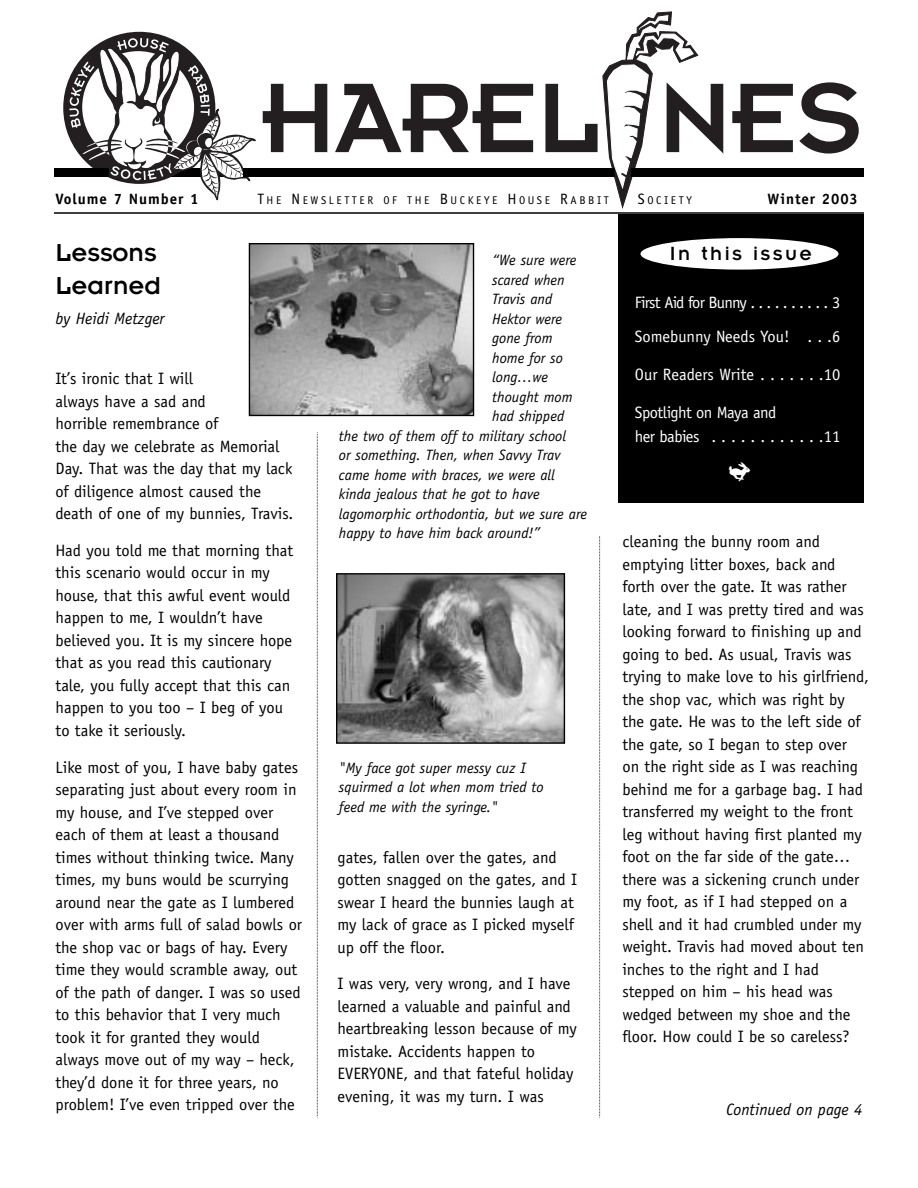
<style>
.page{position:relative;width:918px;height:1188px;background:#fff}
.page>*{position:absolute;margin:0;border:0;box-sizing:border-box;transform-origin:0 0}
.t1{font:36px "Zeal";color:#fff}
.t2{font:27px/33px "Insignia";color:#000}
.t3{font:21px "Insignia";letter-spacing:.12em;color:#000}
.t4{font:16.5px/22.5px "Officina Sans";color:#000}
.t5{font:16.5px/33.6px "Officina Sans";letter-spacing:-.03em;color:#fff}
.t6{font:italic 16.5px "Officina Sans";color:#000}
.t7{font:16.5px "Officina Sans";color:#fff}
.t8{font:italic 15px/19.5px "Officina Sans";color:#000}
.t9{font:700 15px "Officina Sans";letter-spacing:.06em;color:#000}
.t10{font:11.25px "Officina Sans";letter-spacing:.235em;color:#000}
.s1{font-size:15px}
</style>
<div class="page">
<hr style="left:54px;top:212px;width:810px;height:2px;background:#000">
<div style="left:618px;top:214px;width:245px;height:289px;background:#000"></div>
<div style="left:641px;top:238px;width:198px;height:32px;background:#fff;border-radius:50%"></div>
<svg style="left:599px;top:536px;width:1px;height:582px"></svg>
<svg style="left:317px;top:432px;width:1px;height:686px"></svg>
<svg style="left:63px;top:32px;width:193px;height:169px"></svg>
<svg style="left:263px;top:84px;width:64px;height:68px"></svg>
<svg style="left:335px;top:84px;width:198px;height:68px"></svg>
<svg style="left:732px;top:84px;width:61px;height:68px"></svg>
<svg style="left:799px;top:82px;width:60px;height:72px"></svg>
<svg style="left:545px;top:11px;width:178px;height:197px"></svg>
<div style="left:631px;top:168px;width:233px;height:9px;background:#000"></div>
<div style="left:243px;top:168px;width:372px;height:9px;background:#000"></div>
<div style="left:54px;top:168px;width:55px;height:9px;background:#000"></div>
<img style="left:251px;top:245px;width:221px;height:169px">
<div style="left:249px;top:243px;width:225px;height:173px;border:1px solid #000"></div>
<img style="left:338px;top:575px;width:225px;height:167px">
<div style="left:336px;top:573px;width:229px;height:171px;border:1px solid #000"></div>
<p class="t9" style="left:56px;top:193px;width:144px">Volume 7 Number 1</p>
<p class="t10" style="left:257px;top:196px;width:353px"><span class="s1">T</span>HE <span class="s1">N</span>EWSLETTER OF THE <span class="s1">B</span>UCKEYE <span class="s1">H</span>OUSE <span class="s1">R</span>ABBIT</p>
<p class="t10" style="left:638px;top:196px;width:55px"><span class="s1">S</span>OCIETY</p>
<p class="t9" style="left:768px;top:193px;width:92px">Winter 2003</p>
<h2 class="t2" style="left:56px;top:239px;width:107px">Lessons<br>Learned</h2>
<p class="t6" style="left:56px;top:312px;width:111px">by Heidi Metzger</p>
<p class="t4" style="left:56px;top:369px;width:239px">It’s ironic that I will<br>always have a sad and<br>horrible remembrance of<br>the day we celebrate as Memorial<br>Day. That was the day that my lack of diligence almost caused the death of one of my bunnies, Travis.</p>
<p class="t4" style="left:56px;top:540px;width:239px">Had you told me that morning that this scenario would occur in my house, that this awful event would happen to me, I wouldn’t have believed you. It is my sincere hope that as you read this cautionary tale, you fully accept that this can happen to you too – I beg of you to take it seriously.</p>
<p class="t4" style="left:56px;top:757px;width:248px">Like most of you, I have baby gates separating just about every room in my house, and I’ve stepped over each of them at least a thousand times without thinking twice. Many times, my buns would be scurrying around near the gate as I lumbered over with arms full of salad bowls or the shop vac or bags of hay. Every time they would scramble away, out of the path of danger. I was so used to this behavior that I very much took it for granted they would always move out of my way – heck, they’d done it for three years, no problem! I’ve even tripped over the</p>
<p class="t8" style="left:492px;top:252px;width:86px">“We sure were</p>
<p class="t8" style="left:492px;top:271px;width:74px">scared when</p>
<p class="t8" style="left:492px;top:291px;width:62px">Travis and</p>
<p class="t8" style="left:492px;top:310px;width:72px">Hektor were</p>
<p class="t8" style="left:492px;top:330px;width:62px">gone from</p>
<p class="t8" style="left:492px;top:349px;width:72px">home for so</p>
<p class="t8" style="left:492px;top:369px;width:58px">long…we</p>
<p class="t8" style="left:492px;top:388px;width:82px">thought mom</p>
<p class="t8" style="left:492px;top:408px;width:74px">had shipped</p>
<p class="t8" style="left:339px;top:427px;width:229px">the two of them off to military school</p>
<p class="t8" style="left:339px;top:447px;width:223px">or something. Then, when Savvy Trav</p>
<p class="t8" style="left:339px;top:466px;width:217px">came home with braces, we were all</p>
<p class="t8" style="left:339px;top:486px;width:202px">kinda jealous that he got to have</p>
<p class="t8" style="left:339px;top:505px;width:250px">lagomorphic orthodontia, but we sure are</p>
<p class="t8" style="left:339px;top:525px;width:203px">happy to have him back around!”</p>
<p class="t8" style="left:339px;top:759px;width:206px">"My face got super messy cuz I squirmed a lot when mom tried to feed me with the syringe."</p>
<p class="t4" style="left:337px;top:847px;width:241px">gates, fallen over the gates, and gotten snagged on the gates, and I swear I heard the bunnies laugh at my lack of grace as I picked myself up off the floor.</p>
<p class="t4" style="left:337px;top:974px;width:241px">I was very, very wrong, and I have learned a valuable and painful and heartbreaking lesson because of my mistake. Accidents happen to<br>EVERYONE, and that fateful holiday evening, it was my turn. I was</p>
<p class="t3" style="left:670px;top:247px;width:144px">In this issue</p>
<p class="t5" style="left:635px;top:287px;width:207px">First Aid for Bunny . . . . . . . . . . 3<br>Somebunny Needs You! . . .6</p>
<p class="t7" style="left:635px;top:368px;width:207px">Our Readers Write . . . . . . .10</p>
<p class="t5" style="left:635px;top:402px;width:207px;line-height:24px">Spotlight on Maya and<br>her babies . . . . . . . . . . . .11</p>
<h1 class="t1" style="left:722px;top:449px;width:37px">÷</h1>
<p class="t4" style="left:622px;top:532px;width:248px">cleaning the bunny room and emptying litter boxes, back and forth over the gate. It was rather late, and I was pretty tired and was looking forward to finishing up and going to bed. As usual, Travis was trying to make love to his girlfriend, the shop vac, which was right by the gate. He was to the left side of the gate, so I began to step over<br>on the right side as I was reaching behind me for a garbage bag. I had transferred my weight to the front leg without having first planted my foot on the far side of the gate… there was a sickening crunch under my foot, as if I had stepped on a shell and it had crumbled under my weight. Travis had moved about ten inches to the right and I had stepped on him – his head was wedged between my shoe and the floor. How could I be so careless?</p>
<p class="t6" style="left:726px;top:1104px;width:138px">Continued on page 4</p>
</div>
